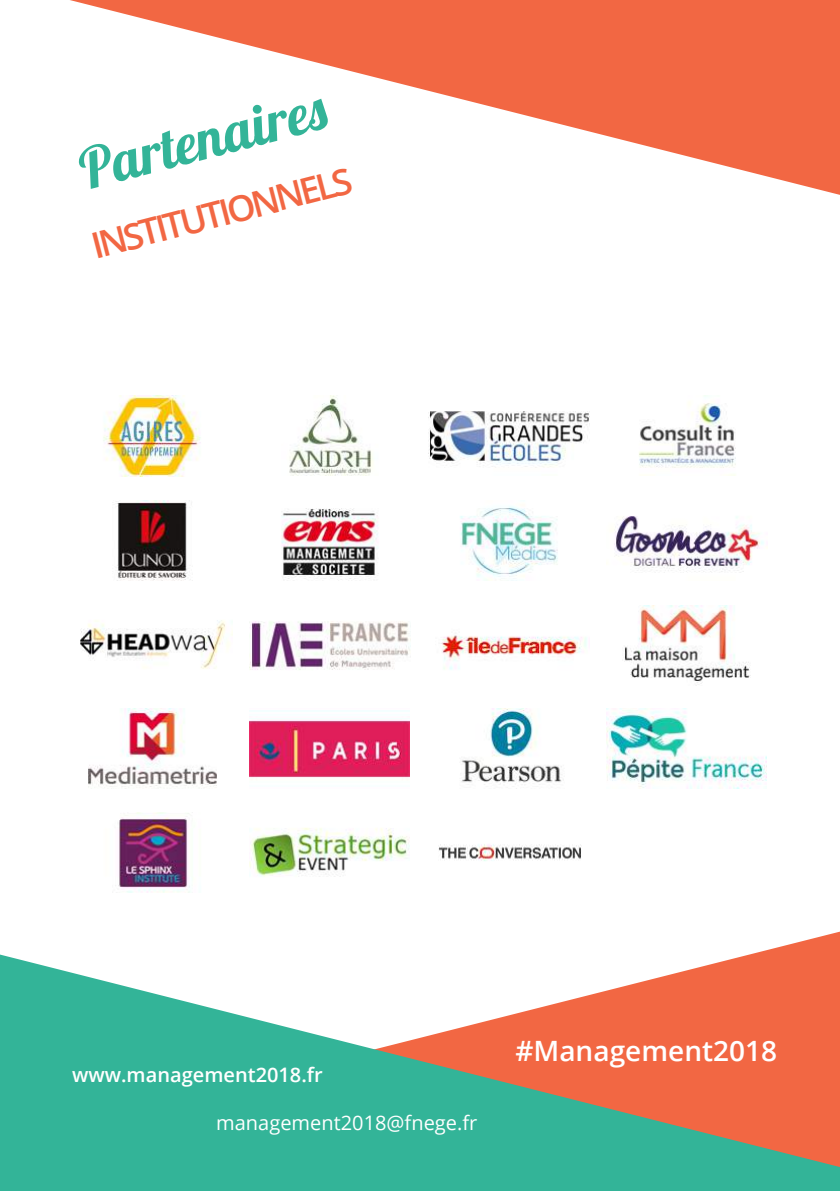
<style>
.page{position:relative;width:840px;height:1191px;background:#fff}
.page>*{position:absolute;margin:0;border:0;box-sizing:border-box;transform-origin:0 0}
.t1{font:56px "Lobster 1.4";color:#33b498}
.t2{font:600 36px "Open Sans";color:#f26743}
.t3{font:600 28px "Open Sans";color:#fff}
.t4{font:20px "Open Sans";color:#fff}
.t5{font:600 20px "Open Sans";color:#fff}
</style>
<div class="page">
<svg style="left:752px;top:932px;width:87px;height:22px"></svg>
<svg style="left:70px;top:0;width:769px;height:195px"></svg>
<svg style="left:0;top:954px;width:839px;height:237px;fill:#33b498"></svg>
<img style="left:428px;top:411px;width:161px;height:57px">
<img style="left:249px;top:621px;width:161px;height:49px">
<img style="left:606px;top:708px;width:160px;height:80px">
<img style="left:118px;top:812px;width:72px;height:81px">
<img style="left:249px;top:828px;width:160px;height:49px">
<img style="left:639px;top:395px;width:97px;height:81px">
<img style="left:281px;top:508px;width:98px;height:72px">
<img style="left:460px;top:506px;width:98px;height:71px">
<img style="left:625px;top:605px;width:126px;height:79px">
<img style="left:88px;top:708px;width:129px;height:80px">
<img style="left:249px;top:710px;width:160px;height:68px">
<img style="left:116px;top:500px;width:75px;height:80px">
<img style="left:103px;top:395px;width:98px;height:81px">
<img style="left:441px;top:635px;width:146px;height:35px">
<img style="left:611px;top:516px;width:153px;height:57px">
<img style="left:80px;top:620px;width:153px;height:49px">
<img style="left:461px;top:708px;width:103px;height:77px">
<img style="left:289px;top:395px;width:84px;height:81px">
<img style="left:438px;top:844px;width:143px;height:17px">
<h1 class="t1" style="left:72px;top:135px;width:253px;rotate:-14deg">Partenaires</h1>
<h2 class="t2" style="left:86px;top:221px;width:269px;rotate:-14deg">INSTITUTIONNELS</h2>
<p class="t5" style="left:72px;top:1060px;width:252px">www.management2018.fr</p>
<p class="t4" style="left:216px;top:1108px;width:262px">management2018@fnege.fr</p>
<h3 class="t3" style="left:515px;top:1032px;width:263px">#Management2018</h3>
</div>
